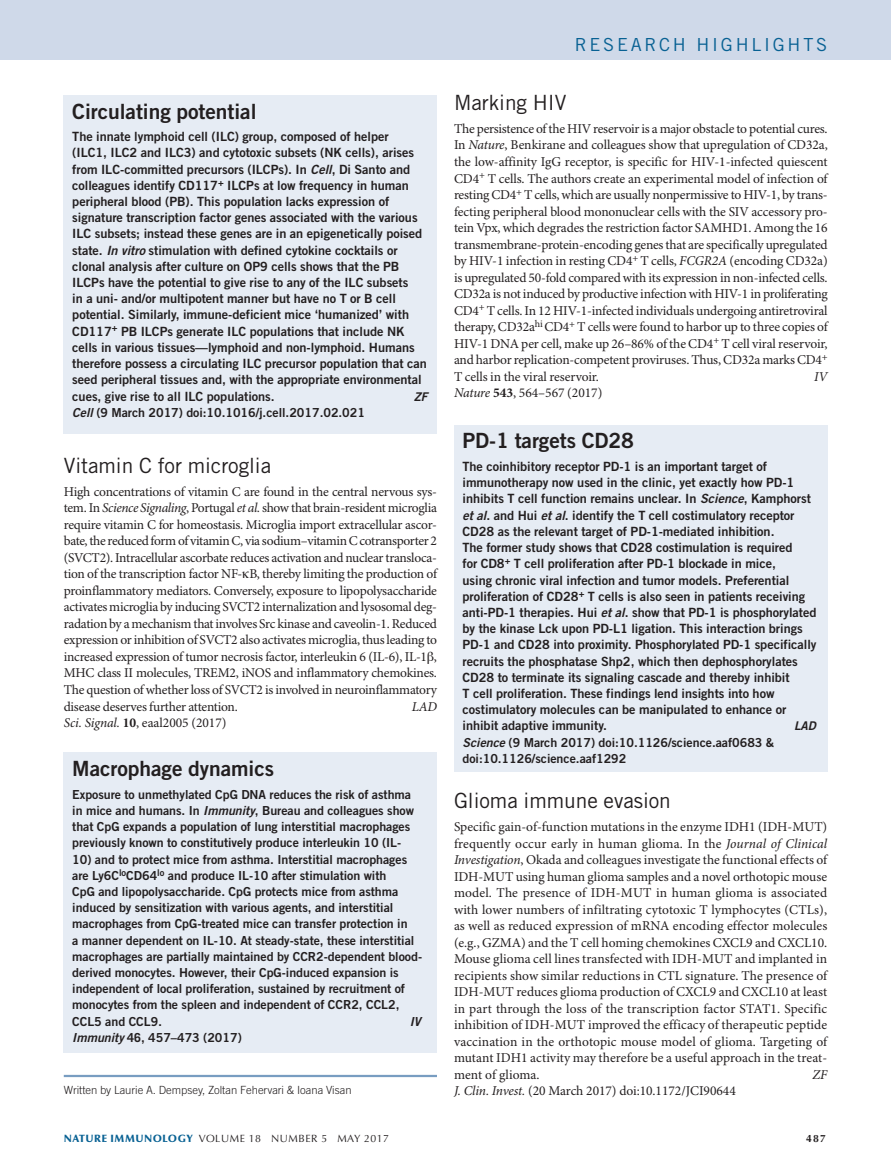
<style>
.page{position:relative;width:891px;height:1175px;background:#fff}
.page>*{position:absolute;margin:0;border:0;box-sizing:border-box;transform-origin:0 0}
.HEAD_res_notes_bold{font:21px "Trade Gothic LT Std Bd 2";letter-spacing:-.005em;color:#231f20}
.HEAD_res_notes{font:21px "Trade Gothic LT Std";letter-spacing:-.005em;color:#231f20}
.t1{font:18px "Trade Gothic LT Std";letter-spacing:.15em;color:#086193}
.TEXT_first{font:13.5px/16.5px "Minion Pro";letter-spacing:-.005em;color:#231f20;text-align:justify}
.TEXT_first-2{font:italic 13.5px "Minion Pro";letter-spacing:-.02em;color:#231f20}
.BOX_text_bold_first{font:12.75px/16.2px "Trade Gothic LT Std Bd 2";letter-spacing:-.005em;color:#231f20}
.BOX_text_bold_first-2{font:12.45px/16.2px "Trade Gothic LT Std Bd 2";letter-spacing:-.005em;color:#231f20}
.BOX_text_bold_first-3{font:12.45px "Trade Gothic LT Std Bd 2 Obl";color:#231f20}
.BOX_text_bold_first-4{font:12px "Trade Gothic LT Std Bd 2 Obl";color:#231f20}
.t2{font:300 11.25px "Trade Gothic LT Std";letter-spacing:-.005em;color:#231f20}
.t3{font:10.5px "Optima LT Std";letter-spacing:.05em;color:#231f20}
.t4{font:700 10.5px "Optima LT Std";color:#231f20}
.s1{font-family:"Trade Gothic LT Std Bd 2 Obl"}
.s2{font-style:italic}
.s3{font-weight:700}
.s4{font-family:"Trade Gothic LT Std";font-weight:700}
.s5{font-weight:900;color:#086193}
</style>
<div class="page">
<div style="left:0;top:0;width:891px;height:60px;background:#cfd9e9"></div>
<hr style="left:64px;top:1074px;width:373px;height:3px;background:#789dc1">
<div style="left:64px;top:95px;width:373px;height:339px;background:#e6ecf4"></div>
<div style="left:454px;top:425px;width:373px;height:346px;background:#e6ecf4"></div>
<div style="left:64px;top:752px;width:373px;height:301px;background:#e6ecf4"></div>
<h2 class="t1" style="left:575px;top:34px;width:254px">RESEARCH HIGHLIGHTS</h2>
<p class="HEAD_res_notes_bold" style="left:72px;top:98px;width:186px">Circulating potential</p>
<p class="BOX_text_bold_first" style="left:72px;top:128px;width:356px">The innate lymphoid cell (ILC) group, composed of helper<br>(ILC1, ILC2 and ILC3) and cytotoxic subsets (NK cells), arises from ILC-committed precursors (ILCPs). In <span class="s1">Cell</span>, Di Santo and colleagues identify CD117<sup>+</sup> ILCPs at low frequency in human peripheral blood (PB). This population lacks expression of signature transcription factor genes associated with the various ILC subsets; instead these genes are in an epigenetically poised state. <span class="s1">In vitro</span> stimulation with defined cytokine cocktails or clonal analysis after culture on OP9 cells shows that the PB ILCPs have the potential to give rise to any of the ILC subsets<br>in a uni- and/or multipotent manner but have no T or B cell potential. Similarly, immune-deficient mice ‘humanized’ with CD117<sup>+</sup> PB ILCPs generate ILC populations that include NK cells in various tissues—lymphoid and non-lymphoid. Humans therefore possess a circulating ILC precursor population that can seed peripheral tissues and, with the appropriate environmental cues, give rise to all ILC populations.</p>
<p class="BOX_text_bold_first-4" style="left:414px;top:389px;width:15px">ZF</p>
<p class="BOX_text_bold_first-2" style="left:72px;top:404px;width:294px"><span class="s1">Cell</span> (9 March 2017) doi:10.1016/j.cell.2017.02.021</p>
<p class="HEAD_res_notes" style="left:64px;top:453px;width:209px">Vitamin C for microglia</p>
<p class="TEXT_first" style="left:64px;top:484px;width:375px">High concentrations of vitamin C are found in the central nervous sys&shy;tem. In <span class="s2">Science Signaling</span>, Portugal <span class="s2">et al.</span> show that brain-resident microglia require vitamin C for homeostasis. Microglia import extracellular ascor&shy;bate, the reduced form of vitamin C, via sodium–vitamin C cotransporter 2 (SVCT2). Intracellular ascorbate reduces activation and nuclear transloca&shy;tion of the transcription factor NF- B, thereby limiting the production of proinflammatory mediators. Conversely, exposure to lipopolysaccharide activates microglia by inducing SVCT2 internalization and lysosomal deg&shy;radation by a mechanism that involves Src kinase and caveolin-1. Reduced expression or inhibition of SVCT2 also activates microglia, thus leading to increased expression of tumor necrosis factor, interleukin 6 (IL-6), IL-1 , MHC class II molecules, TREM2, iNOS and inflammatory chemokines.<br>The question of whether loss of SVCT2 is involved in neuroinflammatory disease deserves further attention.</p>
<p class="TEXT_first-2" style="left:412px;top:698px;width:27px">LAD</p>
<p class="TEXT_first" style="left:64px;top:715px;width:164px"><span class="s2">Sci. Signal.</span> <span class="s3">10</span>, eaal2005 (2017)</p>
<p class="HEAD_res_notes_bold" style="left:72px;top:755px;width:203px">Macrophage dynamics</p>
<p class="BOX_text_bold_first-2" style="left:72px;top:786px;width:343px">Exposure to unmethylated CpG DNA reduces the risk of asthma in mice and humans. In <span class="s1">Immunity</span>, Bureau and colleagues show that CpG expands a population of lung interstitial macrophages previously known to constitutively produce interleukin 10 (IL-</p>
<p class="BOX_text_bold_first-2" style="left:72px;top:850px;width:351px">10) and to protect mice from asthma. Interstitial macrophages are Ly6C<sup>lo</sup>CD64<sup>lo</sup> and produce IL-10 after stimulation with<br>CpG and lipopolysaccharide. CpG protects mice from asthma induced by sensitization with various agents, and interstitial macrophages from CpG-treated mice can transfer protection in<br>a manner dependent on IL-10. At steady-state, these interstitial macrophages are partially maintained by CCR2-dependent blood&shy;derived monocytes. However, their CpG-induced expansion is independent of local proliferation, sustained by recruitment of monocytes from the spleen and independent of CCR2, CCL2, CCL5 and CCL9<span class="s4">.</span></p>
<p class="BOX_text_bold_first-3" style="left:410px;top:1013px;width:13px">IV</p>
<p class="BOX_text_bold_first-2" style="left:72px;top:1029px;width:171px"><span class="s1">Immunity</span> <span class="s4">46</span>, 457–473 (2017)</p>
<p class="HEAD_res_notes" style="left:454px;top:90px;width:114px">Marking HIV</p>
<p class="TEXT_first" style="left:454px;top:121px;width:375px">The persistence of the HIV reservoir is a major obstacle to potential cures.<br>In <span class="s2">Nature</span>, Benkirane and colleagues show that upregulation of CD32a, the low-affinity IgG receptor, is specific for HIV-1-infected quiescent CD4<sup>+</sup> T cells. The authors create an experimental model of infection of resting CD4<sup>+</sup> T cells, which are usually nonpermissive to HIV-1, by trans&shy;fecting peripheral blood mononuclear cells with the SIV accessory pro&shy;tein Vpx, which degrades the restriction factor SAMHD1. Among the 16 transmembrane-protein-encoding genes that are specifically upregulated by HIV-1 infection in resting CD4<sup>+</sup> T cells, <span class="s2">FCGR2A</span> (encoding CD32a) is upregulated 50-fold compared with its expression in non-infected cells.<br>CD32a is not induced by productive infection with HIV-1 in proliferating CD4<sup>+</sup> T cells. In 12 HIV-1-infected individuals undergoing antiretroviral therapy, CD32a<sup>hi</sup> CD4<sup>+</sup> T cells were found to harbor up to three copies of HIV-1 DNA per cell, make up 26–86% of the CD4<sup>+</sup> T cell viral reservoir, and harbor replication-competent proviruses. Thus, CD32a marks CD4<sup>+ </sup>T cells in the viral reservoir.</p>
<p class="TEXT_first-2" style="left:814px;top:368px;width:15px">IV</p>
<p class="TEXT_first" style="left:454px;top:385px;width:150px"><span class="s2">Nature</span> <span class="s3">543</span>, 564–567 (2017)</p>
<p class="HEAD_res_notes_bold" style="left:463px;top:428px;width:173px">PD-1 targets CD28</p>
<p class="BOX_text_bold_first" style="left:463px;top:458px;width:356px">The coinhibitory receptor PD-1 is an important target of immunotherapy now used in the clinic, yet exactly how PD-1 inhibits T cell function remains unclear. In <span class="s1">Science</span>, Kamphorst <span class="s1">et al</span>. and Hui <span class="s1">et al</span>. identify the T cell costimulatory receptor CD28 as the relevant target of PD-1-mediated inhibition.<br>The former study shows that CD28 costimulation is required<br>for CD8<sup>+</sup> T cell proliferation after PD-1 blockade in mice,<br>using chronic viral infection and tumor models. Preferential proliferation of CD28<sup>+</sup> T cells is also seen in patients receiving anti-PD-1 therapies. Hui <span class="s1">et al</span>. show that PD-1 is phosphorylated by the kinase Lck upon PD-L1 ligation. This interaction brings PD-1 and CD28 into proximity. Phosphorylated PD-1 specifically recruits the phosphatase Shp2, which then dephosphorylates CD28 to terminate its signaling cascade and thereby inhibit<br>T cell proliferation. These findings lend insights into how costimulatory molecules can be manipulated to enhance or inhibit adaptive immunity.</p>
<p class="BOX_text_bold_first-4" style="left:794px;top:718px;width:23px">LAD</p>
<p class="BOX_text_bold_first-2" style="left:463px;top:734px;width:313px"><span class="s1">Science</span> (9 March 2017) doi:10.1126/science.aaf0683 &amp; doi:10.1126/science.aaf1292</p>
<p class="HEAD_res_notes" style="left:454px;top:788px;width:218px">Glioma immune evasion</p>
<p class="TEXT_first" style="left:454px;top:819px;width:375px">Specific gain-of-function mutations in the enzyme IDH1 (IDH-MUT) frequently occur early in human glioma. In the <span class="s2">Journal of Clinical Investigation</span>, Okada and colleagues investigate the functional effects of IDH-MUT using human glioma samples and a novel orthotopic mouse model. The presence of IDH-MUT in human glioma is associated with lower numbers of infiltrating cytotoxic T lymphocytes (CTLs), as well as reduced expression of mRNA encoding effector molecules (e.g., GZMA) and the T cell homing chemokines CXCL9 and CXCL10.<br>Mouse glioma cell lines transfected with IDH-MUT and implanted in recipients show similar reductions in CTL signature. The presence of IDH-MUT reduces glioma production of CXCL9 and CXCL10 at least in part through the loss of the transcription factor STAT1. Specific inhibition of IDH-MUT improved the efficacy of therapeutic peptide vaccination in the orthotopic mouse model of glioma. Targeting of mutant IDH1 activity may therefore be a useful approach in the treat&shy;ment of glioma.</p>
<p class="TEXT_first-2" style="left:813px;top:1066px;width:16px">ZF</p>
<p class="TEXT_first" style="left:454px;top:1083px;width:283px"><span class="s2">J. Clin. Invest.</span> (20 March 2017) doi:10.1172/JCI90644</p>
<p class="t2" style="left:64px;top:1083px;width:289px">Written by Laurie A. Dempsey, Zoltan Fehervari &amp; Ioana Visan</p>
<p class="t3" style="left:64px;top:1132px;width:327px"><span class="s5">NATURE IMMUNOLOGY</span> VOLUME 18 NUMBER 5 MAY 2017</p>
<p class="t4" style="left:806px;top:1132px;width:21px">487</p>
</div>
